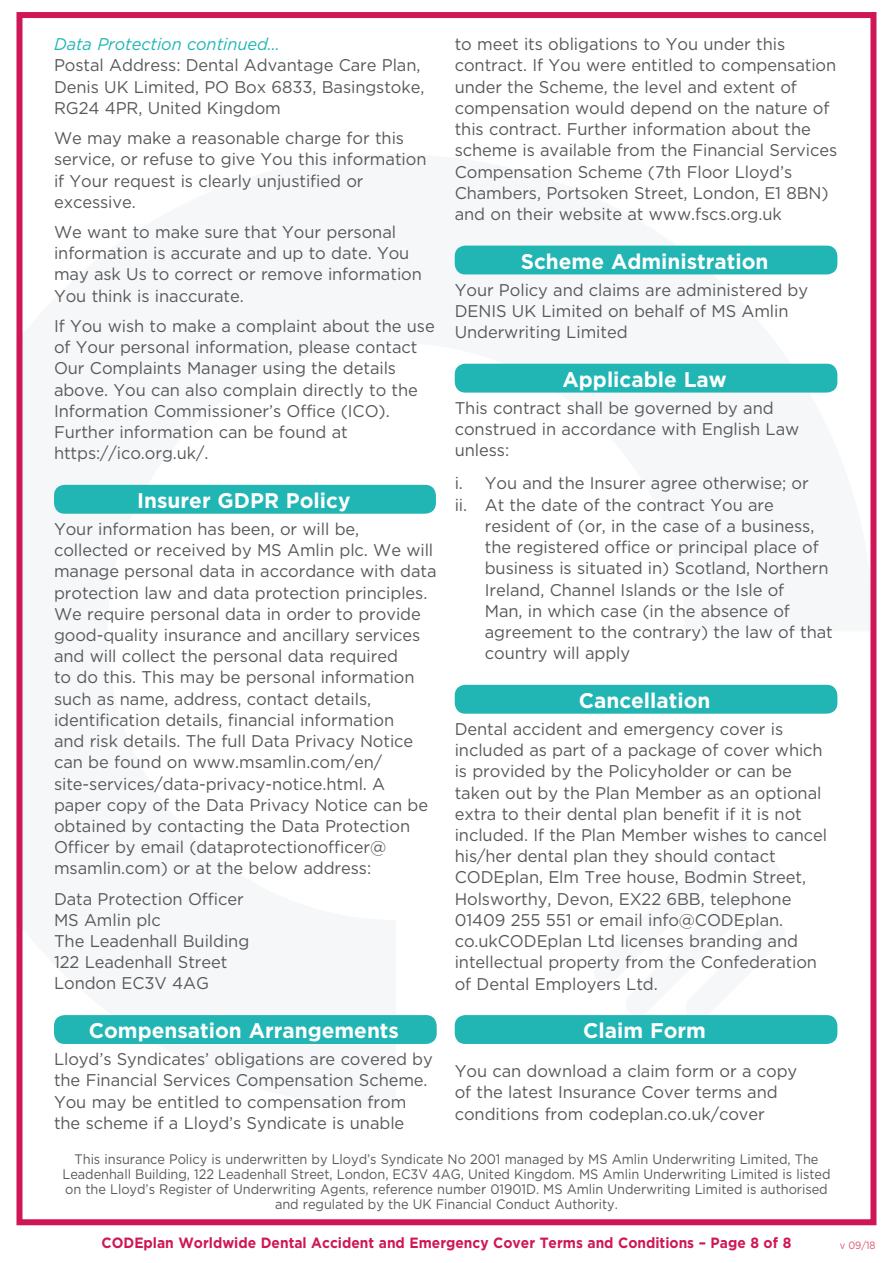
<style>
.page{position:relative;width:893px;height:1263px;background:#fff}
.page>*{position:absolute;margin:0;border:0;box-sizing:border-box;transform-origin:0 0}
.t1{font:700 21.15px "Gotham";color:#fff}
.t2{font:16.95px/21.1px "Gotham";letter-spacing:-.005em;color:#57585a}
.t3{font:italic 16.95px "Gotham";letter-spacing:-.005em;color:#21b5b4}
.t4{font:700 14.85px "Gotham";color:#cf1757;scale:.93 1}
.t5{font:13.8px/14.9px "Gotham";letter-spacing:-.005em;color:#57585a;text-align:center;scale:.93 1}
.t6{font:10.65px "Gotham";color:#d9556e;scale:.9 1}
</style>
<div class="page">
<div style="left:16px;top:12px;width:860px;height:1213px;border:6px solid #cf1757"></div>
<div style="left:54px;top:485px;width:382px;height:29px;background:#21b5b4;border-radius:11px"></div>
<div style="left:54px;top:1015px;width:383px;height:29px;background:#21b5b4;border-radius:11px"></div>
<div style="left:455px;top:246px;width:382px;height:28px;background:#21b5b4;border-radius:11px"></div>
<div style="left:455px;top:364px;width:382px;height:29px;background:#21b5b4;border-radius:11px"></div>
<div style="left:455px;top:685px;width:382px;height:29px;background:#21b5b4;border-radius:11px"></div>
<div style="left:455px;top:1015px;width:382px;height:29px;background:#21b5b4;border-radius:11px"></div>
<p class="t3" style="left:54px;top:33px;width:227px">Data Protection continued…</p>
<p class="t2" style="left:54px;top:55px;width:372px">Postal Address: Dental Advantage Care Plan,<br>Denis UK Limited, PO Box 6833, Basingstoke,<br>RG24 4PR, United Kingdom</p>
<p class="t2" style="left:54px;top:127px;width:374px">We may make a reasonable charge for this service, or refuse to give You this information if Your request is clearly unjustified or excessive.</p>
<p class="t2" style="left:54px;top:221px;width:369px">We want to make sure that Your personal information is accurate and up to date. You may ask Us to correct or remove information You think is inaccurate.</p>
<p class="t2" style="left:54px;top:315px;width:382px">If You wish to make a complaint about the use of Your personal information, please contact Our Complaints Manager using the details above. You can also complain directly to the Information Commissioner’s Office (ICO).<br>Further information can be found at https://ico.org.uk/.</p>
<p class="t1" style="left:137px;top:486px;width:215px">Insurer GDPR Policy</p>
<p class="t2" style="left:54px;top:518px;width:384px">Your information has been, or will be, collected or received by MS Amlin plc. We will manage personal data in accordance with data protection law and data protection principles.<br>We require personal data in order to provide good-quality insurance and ancillary services and will collect the personal data required<br>to do this. This may be personal information such as name, address, contact details, identification details, financial information<br>and risk details. The full Data Privacy Notice can be found on www.msamlin.com/en/ site-services/data-privacy-notice.html. A paper copy of the Data Privacy Notice can be obtained by contacting the Data Protection Officer by email (dataprotectionofficer@ msamlin.com) or at the below address:</p>
<p class="t2" style="left:54px;top:888px;width:197px">Data Protection Officer<br>MS Amlin plc<br>The Leadenhall Building<br>122 Leadenhall Street<br>London EC3V 4AG</p>
<p class="t1" style="left:89px;top:1016px;width:312px">Compensation Arrangements</p>
<p class="t2" style="left:54px;top:1048px;width:380px">Lloyd’s Syndicates’ obligations are covered by the Financial Services Compensation Scheme.<br>You may be entitled to compensation from the scheme if a Lloyd’s Syndicate is unable</p>
<p class="t2" style="left:455px;top:33px;width:384px">to meet its obligations to You under this contract. If You were entitled to compensation under the Scheme, the level and extent of compensation would depend on the nature of this contract. Further information about the scheme is available from the Financial Services Compensation Scheme (7th Floor Lloyd’s Chambers, Portsoken Street, London, E1 8BN) and on their website at www.fscs.org.uk</p>
<p class="t1" style="left:521px;top:247px;width:249px">Scheme Administration</p>
<p class="t2" style="left:455px;top:279px;width:355px">Your Policy and claims are administered by<br>DENIS UK Limited on behalf of MS Amlin<br>Underwriting Limited</p>
<p class="t1" style="left:562px;top:365px;width:166px">Applicable Law</p>
<p class="t2" style="left:455px;top:397px;width:346px">This contract shall be governed by and construed in accordance with English Law unless:</p>
<p class="t2" style="left:455px;top:472px;width:355px">i. You and the Insurer agree otherwise; or ii. At the date of the contract You are</p>
<p class="t2" style="left:485px;top:515px;width:350px">resident of (or, in the case of a business, the registered office or principal place of business is situated in) Scotland, Northern Ireland, Channel Islands or the Isle of<br>Man, in which case (in the absence of agreement to the contrary) the law of that country will apply</p>
<p class="t1" style="left:579px;top:686px;width:133px">Cancellation</p>
<p class="t2" style="left:455px;top:718px;width:374px">Dental accident and emergency cover is included as part of a package of cover which is provided by the Policyholder or can be taken out by the Plan Member as an optional extra to their dental plan benefit if it is not included. If the Plan Member wishes to cancel his/her dental plan they should contact CODEplan, Elm Tree house, Bodmin Street, Holsworthy, Devon, EX22 6BB, telephone 01409 255 551 or email info@CODEplan. co.ukCODEplan Ltd licenses branding and intellectual property from the Confederation of Dental Employers Ltd.</p>
<p class="t1" style="left:583px;top:1016px;width:124px">Claim Form</p>
<p class="t2" style="left:455px;top:1060px;width:344px">You can download a claim form or a copy of the latest Insurance Cover terms and conditions from codeplan.co.uk/cover</p>
<p class="t5" style="left:62px;top:1152px;width:827px">This insurance Policy is underwritten by Lloyd’s Syndicate No 2001 managed by MS Amlin Underwriting Limited, The Leadenhall Building, 122 Leadenhall Street, London, EC3V 4AG, United Kingdom. MS Amlin Underwriting Limited is listed on the Lloyd’s Register of Underwriting Agents, reference number 01901D. MS Amlin Underwriting Limited is authorised and regulated by the UK Financial Conduct Authority.</p>
<p class="t4" style="left:102px;top:1233px;width:743px">CODEplan Worldwide Dental Accident and Emergency Cover Terms and Conditions – Page 8 of 8</p>
<p class="t6" style="left:840px;top:1238px;width:41px">v 09/18</p>
</div>
